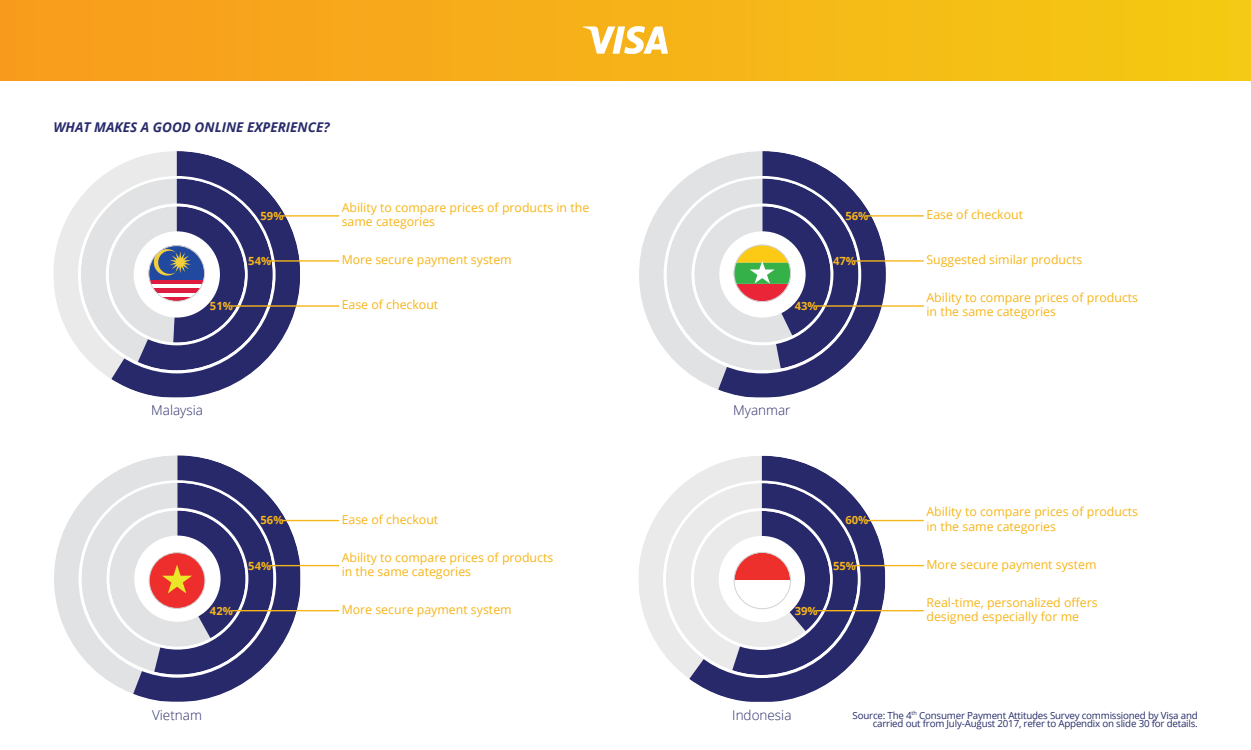
<style>
.page{position:relative;width:1251px;height:750px;background:#fff}
.page>*{position:absolute;margin:0;border:0;box-sizing:border-box;transform-origin:0 0}
.t1{font:300 13.5px "Open Sans";color:#292b6a}
.t2{font:italic 700 13.5px "Open Sans";color:#292c6b}
.t3{font:12.3px/14.4px "Open Sans";color:#f6b519}
.t4{font:700 11.25px "Open Sans";color:#f6b519}
.t5{font:9.75px/9px "Open Sans";letter-spacing:-.02em;color:#262c6a;text-align:right}
</style>
<div class="page">
<svg style="left:689px;top:501px;width:196px;height:201px;fill:#28296b"></svg>
<svg style="left:639px;top:456px;width:218px;height:223px"></svg>
<svg style="left:134px;top:501px;width:166px;height:201px"></svg>
<svg style="left:719px;top:197px;width:166px;height:201px"></svg>
<svg style="left:111px;top:197px;width:189px;height:200px;fill:#28296b"></svg>
<div style="left:0;top:0;width:1250px;height:80px;background:linear-gradient(to right,#f89b1e,#f4ca13)"></div>
<img style="left:582px;top:26px;width:86px;height:28px">
<hr style="left:282px;top:215px;width:57px;height:2px;background:#f6b519">
<hr style="left:270px;top:260px;width:69px;height:2px;background:#f6b519">
<hr style="left:231px;top:305px;width:108px;height:2px;background:#f6b519">
<svg style="left:53px;top:151px;width:220px;height:228px"></svg>
<div style="left:148px;top:245px;width:57px;height:57px;border:1px solid #d1d2d4;border-radius:50%"></div>
<hr style="left:866px;top:215px;width:57px;height:2px;background:#f6b519">
<hr style="left:854px;top:260px;width:69px;height:2px;background:#f6b519">
<hr style="left:816px;top:305px;width:107px;height:2px;background:#f6b519">
<svg style="left:639px;top:151px;width:219px;height:239px"></svg>
<div style="left:733px;top:245px;width:57px;height:57px;border:1px solid #d1d2d4;border-radius:50%"></div>
<hr style="left:866px;top:520px;width:57px;height:1px;background:#f6b519">
<hr style="left:854px;top:565px;width:69px;height:1px;background:#f6b519">
<hr style="left:816px;top:610px;width:107px;height:1px;background:#f6b519">
<svg style="left:734px;top:553px;width:56px;height:28px;fill:#ee302d"></svg>
<div style="left:734px;top:581px;width:56px;height:27px;background:#fff"></div>
<div style="left:733px;top:552px;width:57px;height:57px;border:1px solid #d1d2d4;border-radius:50%"></div>
<hr style="left:282px;top:520px;width:57px;height:1px;background:#f6b519">
<hr style="left:270px;top:565px;width:69px;height:1px;background:#f6b519">
<hr style="left:231px;top:610px;width:108px;height:1px;background:#f6b519">
<svg style="left:54px;top:455px;width:219px;height:239px"></svg>
<div style="left:149px;top:552px;width:56px;height:57px;border:1px solid #d1d2d4;border-radius:50%"></div>
<p class="t2" style="left:54px;top:117px;width:277px">WHAT MAKES A GOOD ONLINE EXPERIENCE?</p>
<p class="t3" style="left:341px;top:200px;width:249px">Ability to compare prices of products in the same categories</p>
<p class="t4" style="left:260px;top:208px;width:24px">59%</p>
<p class="t4" style="left:248px;top:253px;width:24px">54%</p>
<p class="t3" style="left:341px;top:252px;width:171px">More secure payment system</p>
<p class="t4" style="left:210px;top:298px;width:24px">51%</p>
<p class="t3" style="left:341px;top:297px;width:98px">Ease of checkout</p>
<p class="t1" style="left:151px;top:401px;width:53px">Malaysia</p>
<p class="t4" style="left:260px;top:512px;width:24px">56%</p>
<p class="t3" style="left:341px;top:512px;width:98px">Ease of checkout</p>
<p class="t3" style="left:341px;top:550px;width:213px">Ability to compare prices of products in the same categories</p>
<p class="t4" style="left:248px;top:557px;width:24px">54%</p>
<p class="t4" style="left:210px;top:603px;width:24px">42%</p>
<p class="t3" style="left:341px;top:602px;width:171px">More secure payment system</p>
<p class="t1" style="left:152px;top:706px;width:51px">Vietnam</p>
<p class="t4" style="left:794px;top:298px;width:24px">43%</p>
<p class="t4" style="left:845px;top:208px;width:24px">56%</p>
<p class="t3" style="left:926px;top:207px;width:98px">Ease of checkout</p>
<p class="t4" style="left:832px;top:253px;width:24px">47%</p>
<p class="t3" style="left:926px;top:252px;width:157px">Suggested similar products</p>
<p class="t3" style="left:926px;top:290px;width:213px">Ability to compare prices of products in the same categories</p>
<p class="t1" style="left:733px;top:401px;width:59px">Myanmar</p>
<p class="t4" style="left:794px;top:603px;width:24px">39%</p>
<p class="t3" style="left:926px;top:504px;width:213px">Ability to compare prices of products in the same categories</p>
<p class="t4" style="left:845px;top:512px;width:24px">60%</p>
<p class="t4" style="left:832px;top:557px;width:24px">55%</p>
<p class="t3" style="left:926px;top:557px;width:171px">More secure payment system</p>
<p class="t3" style="left:926px;top:595px;width:173px">Real-time, personalized offers designed especially for me</p>
<p class="t1" style="left:732px;top:706px;width:61px">Indonesia</p>
<p class="t5" style="left:852px;top:710px;width:346px">Source: The 4<sup>th</sup> Consumer Payment Attitudes Survey commissioned by Visa and carried out from July-August 2017, refer to Appendix on slide 30 for details.</p>
</div>
